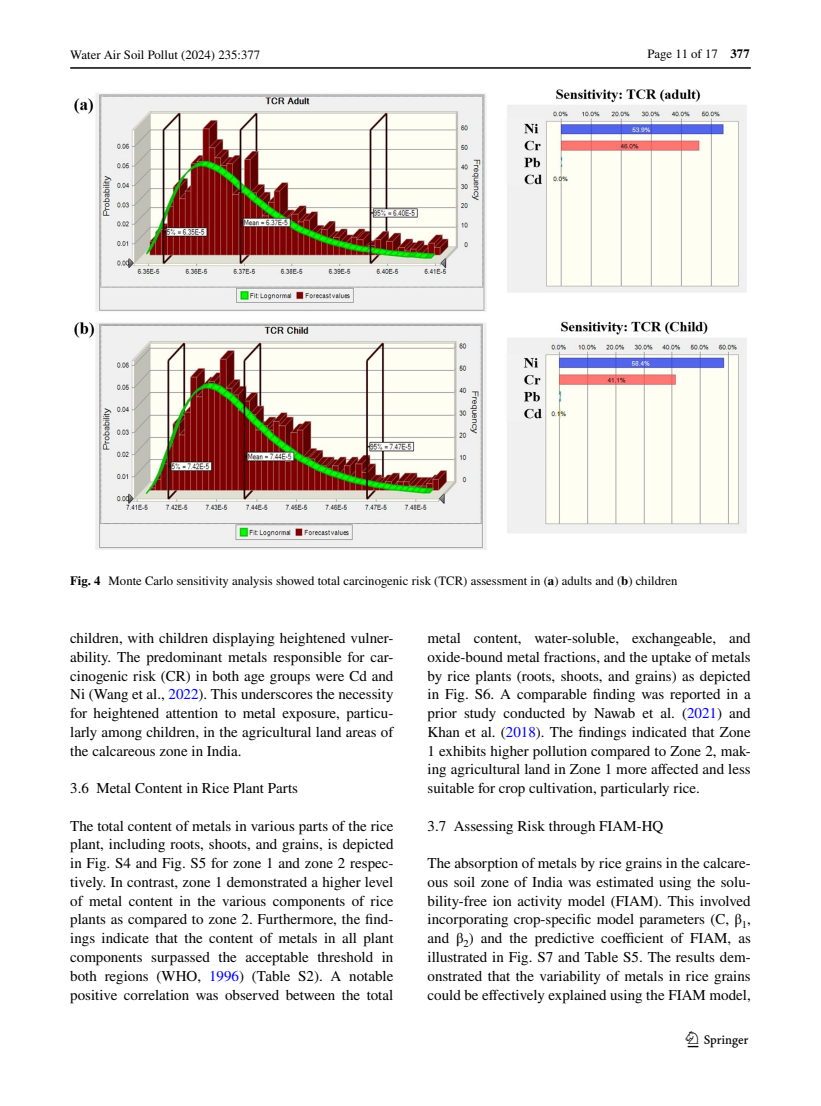
<style>
.page{position:relative;width:821px;height:1106px;background:#fff}
.page>*{position:absolute;margin:0;border:0;box-sizing:border-box;transform-origin:0 0}
.t1{font:22.5px "Springnew Regular 3";color:#000}
.t2{font:15px/18.8px "STIX";color:#000;text-align:justify}
.t3{font:12.75px "STIX";color:#000}
.s1{font-weight:700}
.s2{color:#00f}
</style>
<div class="page">
<hr style="left:70px;top:67px;width:680px;height:2px;background:#000">
<img style="left:74px;top:89px;width:672px;height:460px">
<p class="t3" style="left:70px;top:46px;width:191px">Water Air Soil Pollut (2024) 235:377</p>
<p class="t3" style="left:647px;top:45px;width:104px">Page 11 of 17 <span class="s1">377</span></p>
<p class="t3" style="left:70px;top:571px;width:608px"><span class="s1">Fig. 4</span> Monte Carlo sensitivity analysis showed total carcinogenic risk (TCR) assessment in (<span class="s1">a</span>) adults and (<span class="s1">b</span>) children</p>
<p class="t2" style="left:70px;top:629px;width:325px">children, with children displaying heightened vulner&shy;ability. The predominant metals responsible for car&shy;cinogenic risk (CR) in both age groups were Cd and Ni (Wang et al., <span class="s2">2022</span>). This underscores the necessity for heightened attention to metal exposure, particu&shy;larly among children, in the agricultural land areas of the calcareous zone in India.</p>
<p class="t2" style="left:70px;top:779px;width:229px">3.6 Metal Content in Rice Plant Parts</p>
<p class="t2" style="left:70px;top:817px;width:325px">The total content of metals in various parts of the rice plant, including roots, shoots, and grains, is depicted in Fig. S4 and Fig. S5 for zone 1 and zone 2 respec&shy;tively. In contrast, zone 1 demonstrated a higher level of metal content in the various components of rice plants as compared to zone 2. Furthermore, the find&shy;ings indicate that the content of metals in all plant components surpassed the acceptable threshold in both regions (WHO, <span class="s2">1996</span>) (Table S2). A notable positive correlation was observed between the total</p>
<p class="t2" style="left:427px;top:629px;width:325px">metal content, water-soluble, exchangeable, and oxide-bound metal fractions, and the uptake of metals by rice plants (roots, shoots, and grains) as depicted in Fig. S6. A comparable finding was reported in a prior study conducted by Nawab et al. (<span class="s2">2021</span>) and Khan et al. (<span class="s2">2018</span>). The findings indicated that Zone 1 exhibits higher pollution compared to Zone 2, mak&shy;ing agricultural land in Zone 1 more affected and less suitable for crop cultivation, particularly rice.</p>
<p class="t2" style="left:427px;top:817px;width:237px">3.7 Assessing Risk through FIAM‑HQ</p>
<p class="t2" style="left:427px;top:854px;width:325px">The absorption of metals by rice grains in the calcare&shy;ous soil zone of India was estimated using the solu&shy;bility-free ion activity model (FIAM). This involved incorporating crop-specific model parameters (C, β<sub>1</sub>, and β<sub>2</sub>) and the predictive coefficient of FIAM, as illustrated in Fig. S7 and Table S5. The results dem&shy;onstrated that the variability of metals in rice grains could be effectively explained using the FIAM model,</p>
<h1 class="t1" style="left:687px;top:1031px;width:62px">1 3</h1>
</div>
